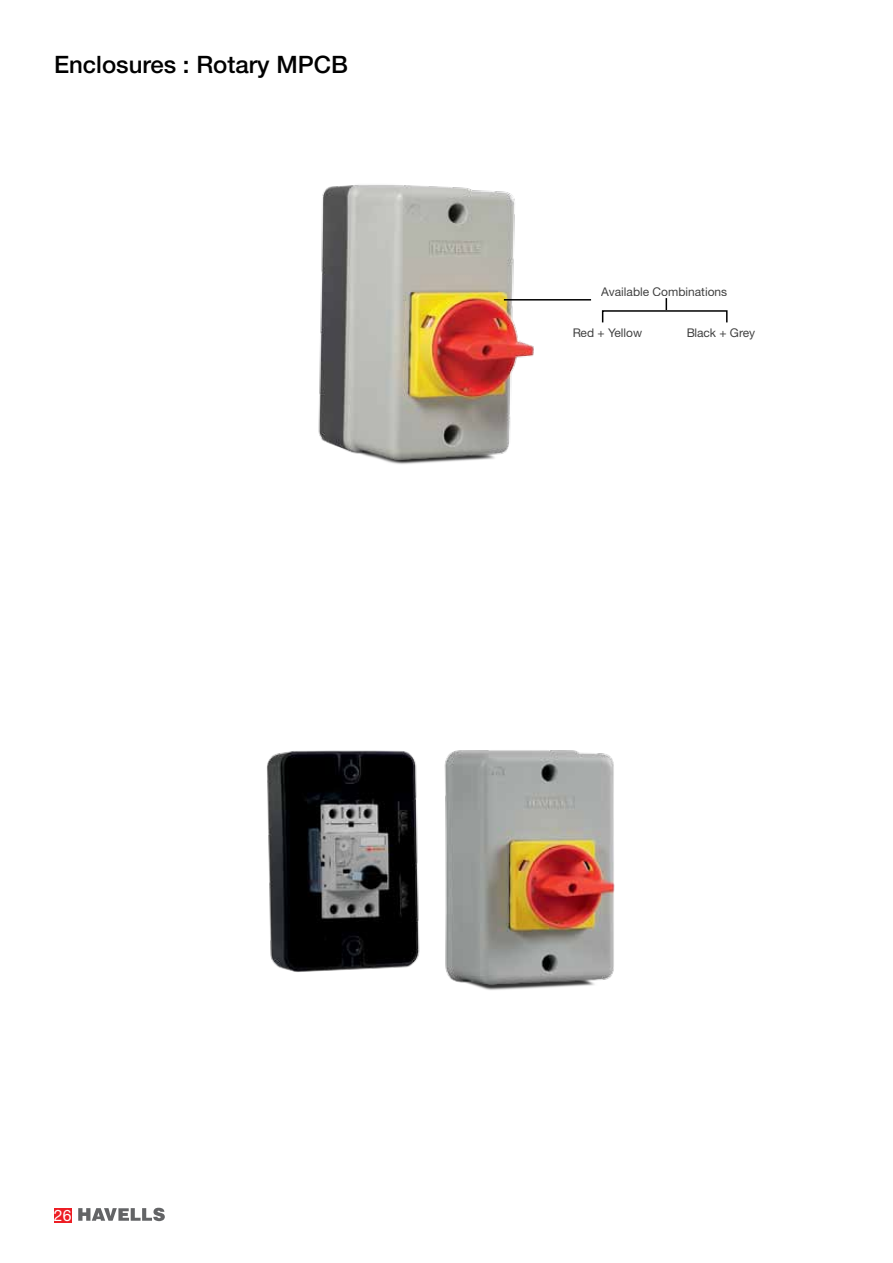
<style>
.page{position:relative;width:893px;height:1263px;background:#fff}
.page>*{position:absolute;margin:0;border:0;box-sizing:border-box;transform-origin:0 0}
.t1{font:500 24px "Helvetica Neue";color:#000}
.t2{font:15.75px "Helvetica Neue";color:#fff}
.t3{font:12px "Helvetica Neue";color:#000}
</style>
<div class="page">
<svg style="left:78px;top:1208px;width:87px;height:13px"></svg>
<div style="left:54px;top:1208px;width:17px;height:14px;background:#ed1d24"></div>
<img style="left:318px;top:185px;width:216px;height:279px">
<img style="left:267px;top:750px;width:348px;height:240px">
<hr style="left:504px;top:299px;width:87px;height:2px;background:#000">
<svg style="left:666px;top:298px;width:1px;height:12px"></svg>
<div style="left:602px;top:310px;width:126px;height:13px;border:2px solid #000"></div>
<h1 class="t1" style="left:54px;top:50px;width:295px">Enclosures : Rotary MPCB</h1>
<p class="t3" style="left:601px;top:284px;width:128px">Available Combinations</p>
<p class="t3" style="left:572px;top:325px;width:71px">Red + Yellow</p>
<p class="t3" style="left:686px;top:325px;width:71px">Black + Grey</p>
<h2 class="t2" style="left:54px;top:1206px;width:19px">26</h2>
</div>
